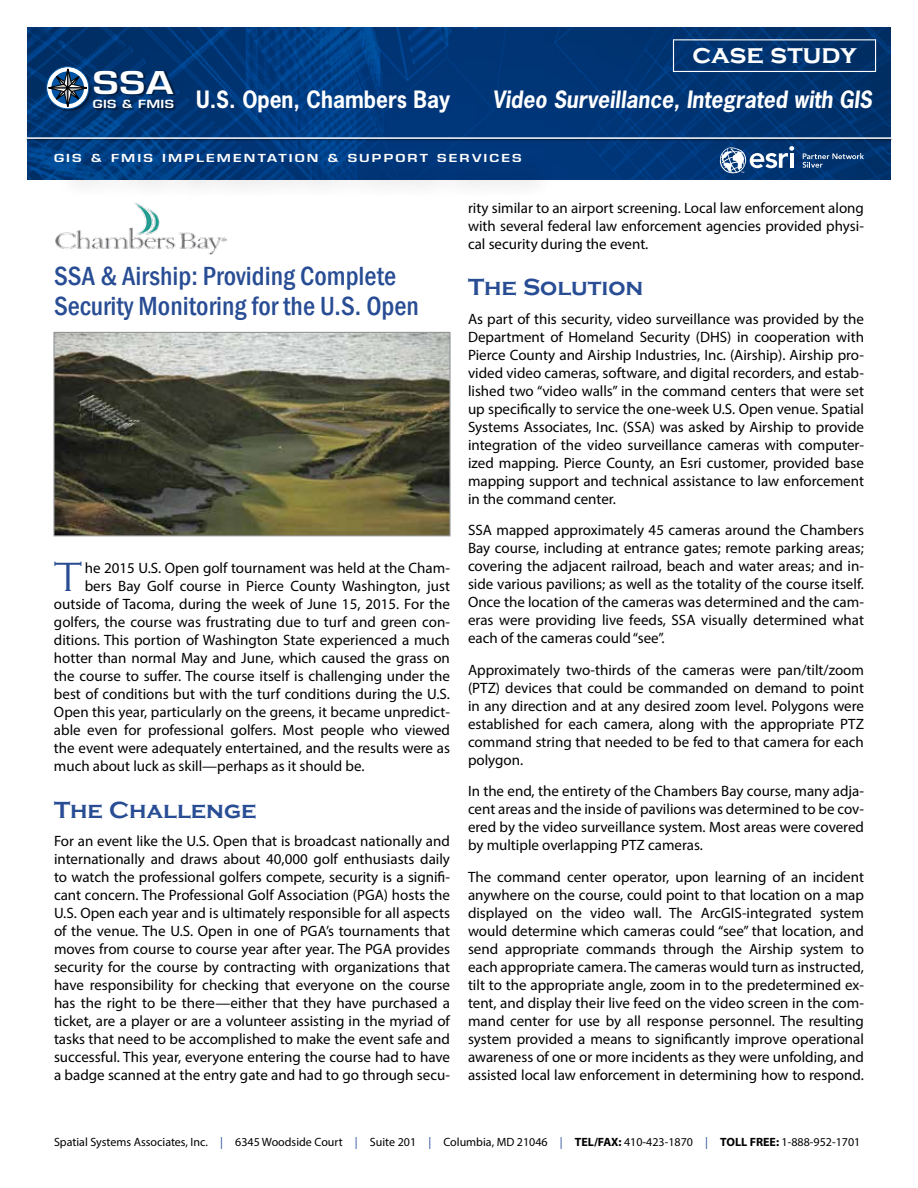
<style>
.page{position:relative;width:918px;height:1188px;background:#fff}
.page>*{position:absolute;margin:0;border:0;box-sizing:border-box;transform-origin:0 0}
.t1{font:300 42px "Copperplate Gothic";color:#284d94}
.t2{font:600 30.6px "Eurostile LT Std";color:#fff;scale:1.25 1}
.t3{font:500 condensed 27px/30px "Franklin Gothic";color:#284d94}
.t4{font:700 27px "Copperplate Gothic";color:#fff}
.t5{font:700 24px "Copperplate Gothic";color:#284d94}
.t6{font:italic 700 22.5px "News Gothic Std";color:#fff;scale:.93 1}
.t7{font:700 22.5px "News Gothic Std";color:#fff;scale:.93 1}
.t8{font:15px/18px "Myriad Pro";color:#000;text-align:justify}
.t9{font:12px "Myriad Pro";color:#000}
.t10{font:600 10.95px "Eurostile LT Std";letter-spacing:.025em;color:#fff;scale:1.25 1}
.t11{font:600 10.8px "Eurostile LT Std";letter-spacing:.15em;color:#fff;scale:1.3 1}
.s1{color:#284d94}
.s2{font-weight:700}
</style>
<div class="page">
<img style="left:27px;top:27px;width:864px;height:153px">
<div style="left:47px;top:67px;width:129px;height:45px;background:#000;opacity:.5"></div>
<svg style="left:47px;top:67px;width:42px;height:42px"></svg>
<div style="left:46px;top:66px;width:43px;height:43px;border:1px solid #0054a3;border-radius:50%"></div>
<svg style="left:48px;top:69px;width:39px;height:38px"></svg>
<div style="left:673px;top:39px;width:203px;height:33px;border:1px solid #fff"></div>
<img style="left:55px;top:202px;width:172px;height:53px">
<img style="left:55px;top:334px;width:394px;height:200px">
<div style="left:53px;top:332px;width:398px;height:204px;border:1px solid #939598"></div>
<div style="left:53px;top:152px;width:505px;height:48px;background:#000;opacity:.5"></div>
<svg style="left:802px;top:153px;width:62px;height:15px"></svg>
<svg style="left:720px;top:146px;width:74px;height:27px"></svg>
<hr style="left:26px;top:138px;width:866px;height:3px;background:#000;opacity:.5">
<hr style="left:27px;top:137px;width:864px;height:2px;background:#fff">
<h2 class="t2" style="left:93px;top:63px;width:66px">SSA</h2>
<p class="t10" style="left:93px;top:97px;width:66px">GIS &amp; FMIS</p>
<h3 class="t4" style="left:692px;top:40px;width:166px">case study</h3>
<h3 class="t7" style="left:196px;top:85px;width:275px">U.S. Open, Chambers Bay</h3>
<h3 class="t6" style="left:492px;top:85px;width:410px">Video Surveillance, Integrated with GIS</h3>
<p class="t11" style="left:54px;top:151px;width:361px">GIS &amp; FMIS IMPLEMENTATION &amp; SUPPORT SERVICES</p>
<h3 class="t3" style="left:54px;top:261px;width:366px">SSA &amp; Airship: Providing Complete<br>Security Monitoring for the U.S. Open</h3>
<h1 class="t1" style="left:54px;top:555px;width:29px">T</h1>
<p class="t8" style="left:85px;top:559px;width:367px">he 2015 U.S. Open golf tournament was held at the Cham-</p>
<p class="t8" style="left:85px;top:577px;width:367px">bers Bay Golf course in Pierce County Washington, just</p>
<p class="t8" style="left:54px;top:595px;width:398px">outside of Tacoma, during the week of June 15, 2015. For the</p>
<p class="t8" style="left:54px;top:613px;width:398px">golfers, the course was frustrating due to turf and green con-</p>
<p class="t8" style="left:54px;top:631px;width:397px">ditions. This portion of Washington State experienced a much</p>
<p class="t8" style="left:54px;top:649px;width:397px">hotter than normal May and June, which caused the grass on</p>
<p class="t8" style="left:54px;top:667px;width:397px">the course to suffer. The course itself is challenging under the</p>
<p class="t8" style="left:54px;top:685px;width:397px">best of conditions but with the turf conditions during the U.S.</p>
<p class="t8" style="left:54px;top:703px;width:397px">Open this year, particularly on the greens, it became unpredict-</p>
<p class="t8" style="left:54px;top:721px;width:397px">able even for professional golfers. Most people who viewed</p>
<p class="t8" style="left:54px;top:739px;width:397px">the event were adequately entertained, and the results were as</p>
<p class="t8" style="left:54px;top:757px;width:312px">much about luck as skill—perhaps as it should be.</p>
<h3 class="t5" style="left:54px;top:796px;width:204px">The Challenge</h3>
<p class="t8" style="left:54px;top:832px;width:398px">For an event like the U.S. Open that is broadcast nationally and internationally and draws about 40,000 golf enthusiasts daily to watch the professional golfers compete, security is a signifi&shy;cant concern. The Professional Golf Association (PGA) hosts the U.S. Open each year and is ultimately responsible for all aspects of the venue. The U.S. Open in one of PGA’s tournaments that moves from course to course year after year. The PGA provides security for the course by contracting with organizations that have responsibility for checking that everyone on the course has the right to be there—either that they have purchased a ticket, are a player or are a volunteer assisting in the myriad of tasks that need to be accomplished to make the event safe and successful. This year, everyone entering the course had to have a badge scanned at the entry gate and had to go through secu-</p>
<p class="t8" style="left:468px;top:198px;width:398px">rity similar to an airport screening. Local law enforcement along with several federal law enforcement agencies provided physi&shy;cal security during the event.</p>
<h3 class="t5" style="left:468px;top:274px;width:177px">The Solution</h3>
<p class="t8" style="left:468px;top:309px;width:398px">As part of this security, video surveillance was provided by the Department of Homeland Security (DHS) in cooperation with Pierce County and Airship Industries, Inc. (Airship). Airship pro&shy;vided video cameras, software, and digital recorders, and estab&shy;lished two “video walls” in the command centers that were set up specifically to service the one-week U.S. Open venue. Spatial Systems Associates, Inc. (SSA) was asked by Airship to provide integration of the video surveillance cameras with computer&shy;ized mapping. Pierce County, an Esri customer, provided base mapping support and technical assistance to law enforcement in the command center.</p>
<p class="t8" style="left:468px;top:521px;width:398px">SSA mapped approximately 45 cameras around the Chambers Bay course, including at entrance gates; remote parking areas; covering the adjacent railroad, beach and water areas; and in&shy;side various pavilions; as well as the totality of the course itself.<br>Once the location of the cameras was determined and the cam&shy;eras were providing live feeds, SSA visually determined what each of the cameras could “see”.</p>
<p class="t8" style="left:468px;top:660px;width:398px">Approximately two-thirds of the cameras were pan/tilt/zoom (PTZ) devices that could be commanded on demand to point in any direction and at any desired zoom level. Polygons were established for each camera, along with the appropriate PTZ command string that needed to be fed to that camera for each polygon.</p>
<p class="t8" style="left:468px;top:782px;width:398px">In the end, the entirety of the Chambers Bay course, many adja&shy;cent areas and the inside of pavilions was determined to be cov&shy;ered by the video surveillance system. Most areas were covered by multiple overlapping PTZ cameras.</p>
<p class="t8" style="left:468px;top:867px;width:398px">The command center operator, upon learning of an incident anywhere on the course, could point to that location on a map displayed on the video wall. The ArcGIS-integrated system would determine which cameras could “see” that location, and send appropriate commands through the Airship system to each appropriate camera. The cameras would turn as instructed, tilt to the appropriate angle, zoom in to the predetermined ex&shy;tent, and display their live feed on the video screen in the com&shy;mand center for use by all response personnel. The resulting system provided a means to significantly improve operational awareness of one or more incidents as they were unfolding, and assisted local law enforcement in determining how to respond.</p>
<p class="t9" style="left:54px;top:1135px;width:808px">Spatial Systems Associates, Inc. <span class="s1">|</span> 6345 Woodside Court <span class="s1">|</span> Suite 201 <span class="s1">|</span> Columbia, MD 21046 <span class="s1">|</span> <span class="s2">TEL/FAX:</span> 410-423-1870 <span class="s1">|</span> <span class="s2">TOLL FREE:</span> 1-888-952-1701</p>
</div>
